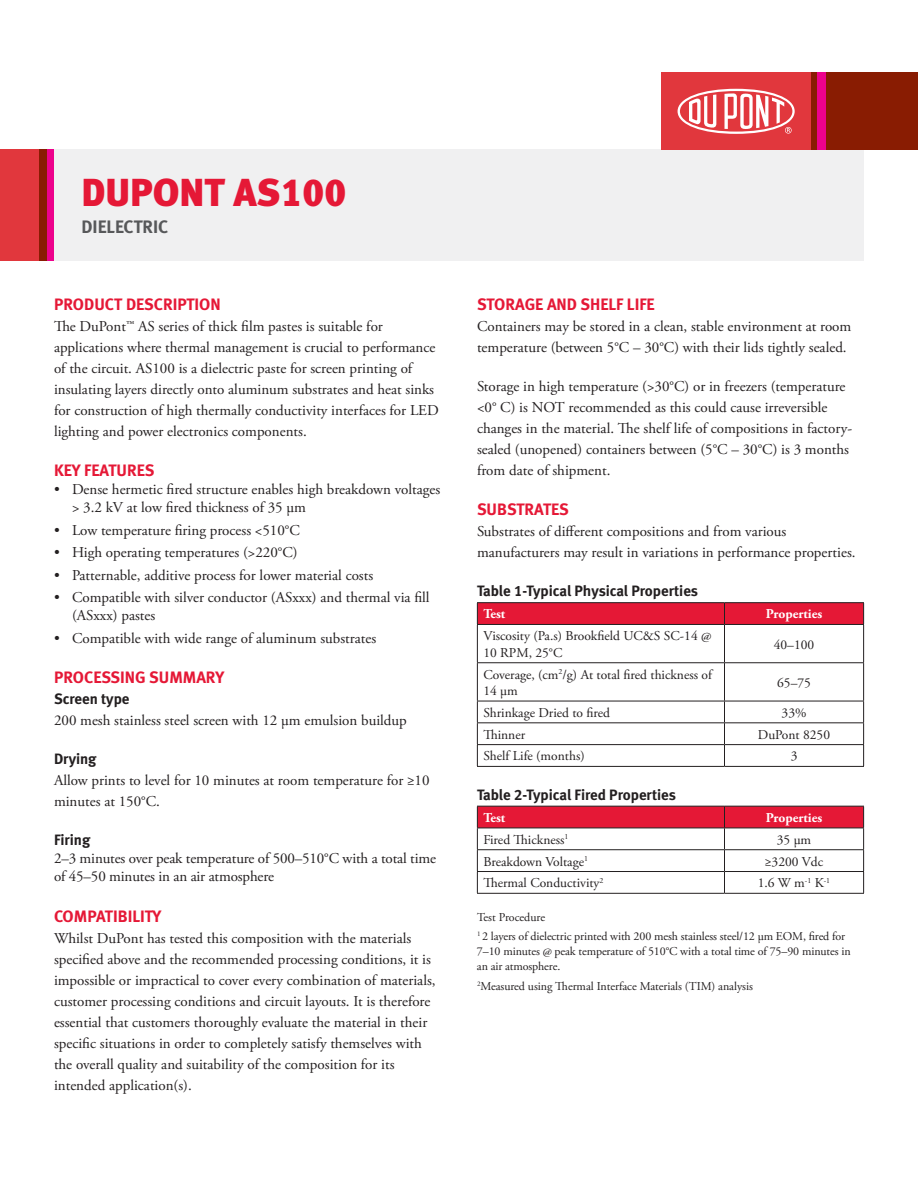
<style>
.page{position:relative;width:918px;height:1188px;background:#fff}
.page>*{position:absolute;margin:0;border:0;box-sizing:border-box;transform-origin:0 0}
.t1{font:39px "Meta Black LF";color:#e51836}
.t2{font:18px "Meta Bold LF";color:#57585a}
.t3{font:16.5px "Meta Bold LF";color:#e51836}
.t4{font:15px/21px "Adobe Garamond Pro";color:#231f20}
.t5{font:15px "Meta Bold LF";color:#231f20}
.t6{font:13.5px/16.5px "Adobe Garamond Pro";color:#231f20}
.t7{font:700 13.5px "Adobe Garamond Pro";color:#fff}
.t8{font:12px/19.5px "Adobe Garamond Pro";letter-spacing:-.01em;color:#231f20}
</style>
<div class="page">
<div style="left:0;top:150px;width:39px;height:111px;background:#e1373d"></div>
<div style="left:46px;top:150px;width:8px;height:111px;background:#ed028c"></div>
<div style="left:39px;top:150px;width:7px;height:111px;background:#891c02"></div>
<div style="left:54px;top:150px;width:810px;height:111px;background:#f0f0f1"></div>
<div style="left:811px;top:72px;width:107px;height:78px;background:#891c02"></div>
<div style="left:818px;top:72px;width:8px;height:78px;background:#ed028c"></div>
<div style="left:661px;top:72px;width:150px;height:78px;background:#e1373d"></div>
<svg style="left:678px;top:89px;width:117px;height:45px"></svg>
<hr style="left:477px;top:602px;width:247px;height:1px;background:#231f20">
<hr style="left:724px;top:602px;width:140px;height:1px;background:#231f20">
<div style="left:477px;top:603px;width:387px;height:21px;background:#e51836"></div>
<hr style="left:477px;top:624px;width:247px;height:1px;background:#231f20">
<hr style="left:477px;top:625px;width:1px;height:37px;background:#231f20">
<hr style="left:724px;top:624px;width:140px;height:1px;background:#231f20">
<hr style="left:724px;top:625px;width:1px;height:37px;background:#231f20">
<hr style="left:863px;top:625px;width:1px;height:37px;background:#231f20">
<hr style="left:477px;top:662px;width:247px;height:1px;background:#231f20">
<hr style="left:477px;top:663px;width:1px;height:38px;background:#231f20">
<hr style="left:724px;top:662px;width:140px;height:1px;background:#231f20">
<hr style="left:724px;top:663px;width:1px;height:38px;background:#231f20">
<hr style="left:863px;top:663px;width:1px;height:38px;background:#231f20">
<hr style="left:477px;top:701px;width:247px;height:1px;background:#231f20">
<hr style="left:724px;top:701px;width:140px;height:1px;background:#231f20">
<hr style="left:477px;top:722px;width:247px;height:1px;background:#231f20">
<hr style="left:724px;top:722px;width:140px;height:1px;background:#231f20">
<hr style="left:477px;top:744px;width:247px;height:1px;background:#231f20">
<svg style="left:477px;top:701px;width:1px;height:65px"></svg>
<hr style="left:724px;top:744px;width:140px;height:1px;background:#231f20">
<svg style="left:724px;top:701px;width:1px;height:65px"></svg>
<svg style="left:863px;top:701px;width:1px;height:65px"></svg>
<hr style="left:477px;top:766px;width:247px;height:1px;background:#231f20">
<hr style="left:724px;top:766px;width:140px;height:1px;background:#231f20">
<svg style="left:477px;top:806px;width:387px;height:87px"></svg>
<hr style="left:477px;top:893px;width:247px;height:1px;background:#231f20">
<hr style="left:724px;top:893px;width:140px;height:1px;background:#231f20">
<h1 class="t1" style="left:81px;top:169px;width:266px">DUPONT AS100</h1>
<p class="t2" style="left:81px;top:216px;width:88px">DIELECTRIC</p>
<p class="t3" style="left:54px;top:294px;width:168px">PRODUCT DESCRIPTION</p>
<p class="t4" style="left:54px;top:316px;width:386px">The DuPont™ AS series of thick film pastes is suitable for applications where thermal management is crucial to performance of the circuit. AS100 is a dielectric paste for screen printing of insulating layers directly onto aluminum substrates and heat sinks for construction of high thermally conductivity interfaces for LED lighting and power electronics components.</p>
<p class="t3" style="left:54px;top:461px;width:102px">KEY FEATURES</p>
<p class="t4" style="left:72px;top:481px;width:370px;line-height:18px;text-indent:-18px">• Dense hermetic fired structure enables high breakdown voltages &gt; 3.2 kV at low fired thickness of 35 μm</p>
<p class="t4" style="left:54px;top:520px;width:247px">• Low temperature firing process &lt;510°C</p>
<p class="t4" style="left:54px;top:543px;width:245px">• High operating temperatures (&gt;220°C)</p>
<p class="t4" style="left:54px;top:565px;width:321px">• Patternable, additive process for lower material costs</p>
<p class="t4" style="left:72px;top:589px;width:359px;line-height:18px;text-indent:-18px">• Compatible with silver conductor (ASxxx) and thermal via fill (ASxxx) pastes</p>
<p class="t4" style="left:54px;top:628px;width:324px">• Compatible with wide range of aluminum substrates</p>
<p class="t3" style="left:54px;top:668px;width:172px">PROCESSING SUMMARY</p>
<p class="t5" style="left:54px;top:690px;width:77px">Screen type</p>
<p class="t4" style="left:54px;top:711px;width:354px">200 mesh stainless steel screen with 12 μm emulsion buildup</p>
<p class="t5" style="left:54px;top:750px;width:44px">Drying</p>
<p class="t4" style="left:54px;top:771px;width:377px">Allow prints to level for 10 minutes at room temperature for ≥10 minutes at 150°C.</p>
<p class="t5" style="left:54px;top:831px;width:38px">Firing</p>
<p class="t4" style="left:54px;top:850px;width:384px;line-height:18px">2–3 minutes over peak temperature of 500–510°C with a total time of 45–50 minutes in an air atmosphere</p>
<p class="t3" style="left:54px;top:906px;width:109px">COMPATIBILITY</p>
<p class="t4" style="left:54px;top:928px;width:383px">Whilst DuPont has tested this composition with the materials specified above and the recommended processing conditions, it is impossible or impractical to cover every combination of materials, customer processing conditions and circuit layouts. It is therefore essential that customers thoroughly evaluate the material in their specific situations in order to completely satisfy themselves with the overall quality and suitability of the composition for its intended application(s).</p>
<p class="t3" style="left:477px;top:294px;width:179px">STORAGE AND SHELF LIFE</p>
<p class="t4" style="left:477px;top:316px;width:376px">Containers may be stored in a clean, stable environment at room temperature (between 5°C – 30°C) with their lids tightly sealed.</p>
<p class="t4" style="left:477px;top:376px;width:377px">Storage in high temperature (&gt;30°C) or in freezers (temperature &lt;0° C) is NOT recommended as this could cause irreversible changes in the material. The shelf life of compositions in factory&shy;sealed (unopened) containers between (5°C – 30°C) is 3 months from date of shipment.</p>
<p class="t3" style="left:477px;top:500px;width:93px">SUBSTRATES</p>
<p class="t4" style="left:477px;top:522px;width:380px">Substrates of different compositions and from various manufacturers may result in variations in performance properties.</p>
<p class="t5" style="left:477px;top:582px;width:223px">Table 1-Typical Physical Properties</p>
<p class="t7" style="left:483px;top:606px;width:23px">Test</p>
<p class="t7" style="left:766px;top:606px;width:58px">Properties</p>
<p class="t6" style="left:483px;top:628px;width:230px">Viscosity (Pa.s) Brookfield UC&amp;S SC-14 @<br>10 RPM, 25°C</p>
<p class="t6" style="left:774px;top:636px;width:42px">40–100</p>
<p class="t6" style="left:483px;top:666px;width:230px">Coverage, (cm<sup>2</sup>/g) At total fired thickness of<br>14 μm</p>
<p class="t6" style="left:777px;top:675px;width:35px">65–75</p>
<p class="t6" style="left:483px;top:705px;width:128px">Shrinkage Dried to fired</p>
<p class="t6" style="left:782px;top:705px;width:26px">33%</p>
<p class="t6" style="left:483px;top:727px;width:43px">Thinner</p>
<p class="t6" style="left:758px;top:727px;width:74px">DuPont 8250</p>
<p class="t6" style="left:483px;top:748px;width:103px">Shelf Life (months)</p>
<p class="t6" style="left:791px;top:748px;width:8px">3</p>
<p class="t5" style="left:477px;top:786px;width:200px">Table 2-Typical Fired Properties</p>
<p class="t7" style="left:483px;top:810px;width:23px">Test</p>
<p class="t7" style="left:766px;top:810px;width:58px">Properties</p>
<p class="t6" style="left:483px;top:832px;width:87px">Fired Thickness<sup>1</sup></p>
<p class="t6" style="left:777px;top:832px;width:36px">35 µm</p>
<p class="t6" style="left:483px;top:853px;width:106px">Breakdown Voltage<sup>1</sup></p>
<p class="t6" style="left:765px;top:853px;width:60px">≥3200 Vdc</p>
<p class="t6" style="left:483px;top:875px;width:122px">Thermal Conductivity<sup>2</sup></p>
<p class="t6" style="left:758px;top:875px;width:74px">1.6 W m<sup>-1</sup> K<sup>-1</sup></p>
<p class="t8" style="left:477px;top:908px;width:370px">Test Procedure<br><sup>1</sup> 2 layers of dielectric printed with 200 mesh stainless steel/12 μm EOM, fired for</p>
<p class="t8" style="left:477px;top:944px;width:375px;line-height:15px">7–10 minutes @ peak temperature of 510°C with a total time of 75–90 minutes in an air atmosphere.</p>
<p class="t8" style="left:477px;top:977px;width:277px"><sup>2</sup>Measured using Thermal Interface Materials (TIM) analysis</p>
</div>
